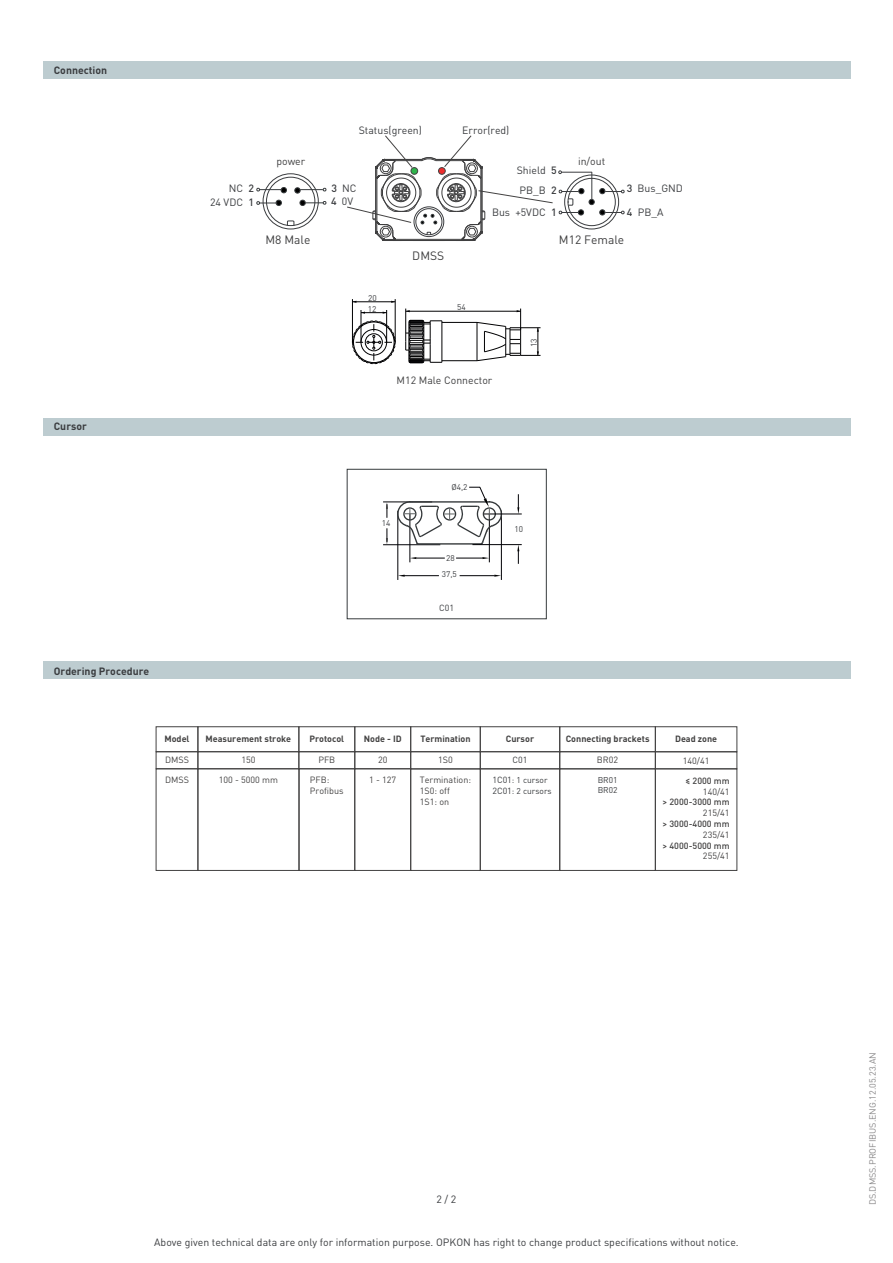
<style>
.page{position:relative;width:893px;height:1263px;background:#fff}
.page>*{position:absolute;margin:0;border:0;box-sizing:border-box;transform-origin:0 0}
.t1{font:12px "DIN Pro";color:#3e3e3f}
.t2{font:10.5px/13.8px "DIN Pro";color:#3a3c3f;text-align:right}
.t3{font:700 10.5px "DIN Pro";color:#3a3c3f}
.t4{font:10.5px "DIN Pro";color:#3e3e3f}
.t5{font:700 9px "DIN Pro";color:#434242}
.t6{font:9px/10.8px "DIN Pro";color:#434242}
.t7{font:500 9px "DIN Pro";color:#424141}
.t8{font:9px "DIN Pro";color:#8a898a}
.t9{font:9px "DIN Pro";color:#424141}
.t10{font:8.85px "DIN Pro";color:#3a3c3f}
.t11{font:8.4px/10.6px "DIN Pro";color:#3a3c3f}
.t12{font:8.25px/16.5px "DIN Pro";color:#3a3c3f;text-align:center}
.s1{font-weight:500}
.s2{font-size:8.85px}
</style>
<div class="page">
<div style="left:43px;top:662px;width:808px;height:17px;background:#bdccd0"></div>
<div style="left:43px;top:418px;width:808px;height:17px;background:#bdccd0"></div>
<div style="left:43px;top:61px;width:808px;height:17px;background:#bdccd0"></div>
<hr style="left:442px;top:360px;width:35px;height:1px;background:#000002">
<hr style="left:442px;top:322px;width:35px;height:1px;background:#000002">
<hr style="left:442px;top:321px;width:1px;height:41px;background:#000002">
<hr style="left:406px;top:311px;width:115px;height:1px;background:#000002">
<svg style="left:405px;top:309px;width:37px;height:55px"></svg>
<svg style="left:477px;top:309px;width:63px;height:52px"></svg>
<hr style="left:386px;top:310px;width:1px;height:32px;background:#000002">
<hr style="left:361px;top:310px;width:1px;height:32px;background:#000002">
<svg style="left:361px;top:312px;width:26px;height:2px"></svg>
<hr style="left:395px;top:299px;width:1px;height:43px;background:#000002">
<hr style="left:352px;top:299px;width:1px;height:43px;background:#000002">
<hr style="left:352px;top:301px;width:43px;height:1px;background:#000002">
<svg style="left:352px;top:321px;width:44px;height:43px"></svg>
<svg style="left:287px;top:220px;width:8px;height:4px"></svg>
<div style="left:263px;top:173px;width:56px;height:56px;border:1px solid #3a3c3f;border-radius:50%"></div>
<div style="left:266px;top:177px;width:49px;height:49px;border:1px solid #3a3c3f;border-radius:50%"></div>
<svg style="left:256px;top:187px;width:31px;height:6px"></svg>
<svg style="left:256px;top:200px;width:26px;height:6px"></svg>
<svg style="left:295px;top:188px;width:32px;height:5px"></svg>
<svg style="left:300px;top:200px;width:27px;height:6px"></svg>
<svg style="left:347px;top:135px;width:277px;height:106px"></svg>
<div style="left:438px;top:168px;width:7px;height:6px;background:#ee2d2d;border-radius:50%"></div>
<div style="left:438px;top:167px;width:7px;height:8px;border:1px solid #434242;border-radius:50%"></div>
<div style="left:411px;top:168px;width:7px;height:6px;background:#2eb34a;border-radius:50%"></div>
<div style="left:411px;top:167px;width:7px;height:8px;border:1px solid #434242;border-radius:50%"></div>
<hr style="left:383px;top:502px;width:49px;height:1px;background:#000005">
<hr style="left:383px;top:544px;width:57px;height:1px;background:#000005">
<hr style="left:410px;top:514px;width:1px;height:48px;background:#000005">
<hr style="left:489px;top:514px;width:1px;height:48px;background:#000005">
<hr style="left:398px;top:511px;width:1px;height:69px;background:#000005">
<hr style="left:501px;top:511px;width:1px;height:69px;background:#000005">
<hr style="left:404px;top:575px;width:35px;height:1px;background:#000005">
<hr style="left:484px;top:514px;width:38px;height:1px;background:#000005">
<hr style="left:472px;top:544px;width:50px;height:1px;background:#000005">
<hr style="left:460px;top:575px;width:35px;height:1px;background:#000005">
<div style="left:347px;top:469px;width:199px;height:150px;border:1px solid #373b3d"></div>
<svg style="left:398px;top:575px;width:7px;height:2px"></svg>
<svg style="left:410px;top:557px;width:35px;height:2px"></svg>
<svg style="left:386px;top:528px;width:2px;height:17px"></svg>
<svg style="left:386px;top:502px;width:2px;height:16px"></svg>
<svg style="left:456px;top:557px;width:33px;height:2px"></svg>
<svg style="left:517px;top:494px;width:2px;height:20px"></svg>
<svg style="left:517px;top:545px;width:2px;height:19px"></svg>
<svg style="left:494px;top:575px;width:7px;height:2px"></svg>
<svg style="left:396px;top:487px;width:106px;height:59px"></svg>
<div style="left:156px;top:726px;width:42px;height:26px;border:1px solid #434242"></div>
<div style="left:156px;top:769px;width:42px;height:101px;border:1px solid #434242"></div>
<div style="left:198px;top:726px;width:101px;height:26px;border:1px solid #434242"></div>
<div style="left:299px;top:726px;width:56px;height:26px;border:1px solid #434242"></div>
<div style="left:299px;top:769px;width:56px;height:101px;border:1px solid #434242"></div>
<div style="left:156px;top:751px;width:42px;height:18px;border:1px solid #434242"></div>
<div style="left:198px;top:751px;width:101px;height:18px;border:1px solid #434242"></div>
<div style="left:299px;top:751px;width:56px;height:18px;border:1px solid #434242"></div>
<div style="left:410px;top:726px;width:70px;height:26px;border:1px solid #434242"></div>
<div style="left:410px;top:751px;width:70px;height:18px;border:1px solid #434242"></div>
<div style="left:480px;top:726px;width:80px;height:26px;border:1px solid #434242"></div>
<div style="left:480px;top:769px;width:80px;height:101px;border:1px solid #434242"></div>
<div style="left:480px;top:751px;width:80px;height:18px;border:1px solid #434242"></div>
<div style="left:560px;top:726px;width:96px;height:26px;border:1px solid #434242"></div>
<div style="left:560px;top:751px;width:96px;height:18px;border:1px solid #434242"></div>
<div style="left:655px;top:726px;width:82px;height:26px;border:1px solid #434242"></div>
<div style="left:655px;top:752px;width:82px;height:17px;border:1px solid #434242"></div>
<div style="left:355px;top:726px;width:56px;height:26px;border:1px solid #434242"></div>
<div style="left:355px;top:769px;width:56px;height:101px;border:1px solid #434242"></div>
<div style="left:355px;top:751px;width:56px;height:18px;border:1px solid #434242"></div>
<p class="t3" style="left:54px;top:61px;width:55px">Connection</p>
<p class="t3" style="left:54px;top:418px;width:35px">Cursor</p>
<p class="t3" style="left:54px;top:662px;width:97px">Ordering Procedure</p>
<p class="t2" style="left:359px;top:122px;width:65px">Status(green)</p>
<p class="t2" style="left:462px;top:122px;width:49px">Error(red)</p>
<p class="t4" style="left:276px;top:153px;width:30px">power</p>
<p class="t4" style="left:578px;top:153px;width:29px">in/out</p>
<p class="t2" style="left:519px;top:182px;width:39px">PB_B <span class="s1">2</span></p>
<p class="t2" style="left:517px;top:162px;width:41px">Shield <span class="s1">5</span></p>
<p class="t2" style="left:492px;top:204px;width:66px">Bus +5VDC <span class="s1">1</span></p>
<p class="t2" style="left:210px;top:180px;width:45px">NC <span class="s1">2<br></span>24 VDC <span class="s1">1</span></p>
<p class="t2" style="left:331px;top:181px;width:27px;line-height:12.8px;text-align:left"><span class="s1">3</span> NC<br><span class="s1">4</span> 0V</p>
<p class="t2" style="left:627px;top:181px;width:57px"><span class="s1">3</span> Bus_GND</p>
<p class="t2" style="left:627px;top:204px;width:38px"><span class="s1">4</span> PB_A</p>
<p class="t1" style="left:265px;top:230px;width:47px">M8 Male</p>
<p class="t12" style="left:368px;top:289px;width:10px">20</p>
<p class="t12" style="left:368px;top:299px;width:10px">12</p>
<p class="t1" style="left:412px;top:246px;width:33px">DMSS</p>
<p class="t12" style="left:457px;top:298px;width:10px">54</p>
<p class="t4" style="left:397px;top:372px;width:97px">M12 Male Connector</p>
<p class="t1" style="left:559px;top:230px;width:67px">M12 Female</p>
<p class="t12" style="left:525px;top:347px;width:10px;rotate:-90deg">13</p>
<p class="t12" style="left:382px;top:514px;width:10px">14</p>
<p class="t12" style="left:451px;top:478px;width:18px">Ø4,2</p>
<p class="t12" style="left:442px;top:549px;width:17px">28<br>37,5</p>
<p class="t10" style="left:439px;top:601px;width:16px">C01</p>
<p class="t12" style="left:514px;top:519px;width:10px">10</p>
<p class="t5" style="left:164px;top:731px;width:27px">Model</p>
<p class="t5" style="left:206px;top:731px;width:87px">Measurement stroke</p>
<p class="t5" style="left:309px;top:731px;width:36px">Protocol</p>
<p class="t6" style="left:165px;top:774px;width:25px">DMSS</p>
<p class="t6" style="left:219px;top:773px;width:61px">100 - 5000 mm</p>
<p class="t6" style="left:310px;top:749px;width:27px;line-height:19.6px;text-indent:8px">PFB<br>PFB:</p>
<p class="t6" style="left:310px;top:784px;width:35px">Profibus</p>
<p class="t6" style="left:165px;top:754px;width:25px">DMSS</p>
<p class="t6" style="left:241px;top:754px;width:16px">150</p>
<p class="t5" style="left:364px;top:731px;width:39px">Node - ID</p>
<p class="t6" style="left:378px;top:754px;width:11px">20</p>
<p class="t6" style="left:369px;top:774px;width:29px">1 - 127</p>
<p class="t5" style="left:566px;top:731px;width:85px">Connecting brackets</p>
<p class="t6" style="left:597px;top:753px;width:23px">BR02</p>
<p class="t11" style="left:598px;top:774px;width:21px;line-height:10.1px">BR01<br>BR02</p>
<p class="t5" style="left:420px;top:731px;width:52px">Termination</p>
<p class="t5" style="left:506px;top:731px;width:30px">Cursor</p>
<p class="t6" style="left:438px;top:754px;width:16px">1S0</p>
<p class="t9" style="left:683px;top:753px;width:28px">140/41</p>
<p class="t7" style="left:686px;top:773px;width:46px">≤ 2000 mm</p>
<p class="t9" style="left:703px;top:784px;width:28px">140/41</p>
<p class="t7" style="left:663px;top:795px;width:69px">&gt; 2000-3000 mm</p>
<p class="t9" style="left:703px;top:806px;width:28px">215/41</p>
<p class="t7" style="left:663px;top:816px;width:69px">&gt; 3000-4000 mm</p>
<p class="t9" style="left:703px;top:827px;width:28px">235/41</p>
<p class="t7" style="left:663px;top:838px;width:69px">&gt; 4000-5000 mm</p>
<p class="t9" style="left:703px;top:849px;width:28px">255/41</p>
<p class="t5" style="left:675px;top:731px;width:44px">Dead zone</p>
<p class="t10" style="left:512px;top:753px;width:16px">C01</p>
<p class="t6" style="left:420px;top:773px;width:53px">Termination:<br>1S0: off<br>1S1: on</p>
<p class="t11" style="left:492px;top:774px;width:61px"><span class="s2">1C01</span>: 1 cursor<br><span class="s2">2C01</span>: 2 cursors</p>
<p class="t2" style="left:436px;top:1191px;width:21px">2 / 2</p>
<p class="t2" style="left:154px;top:1234px;width:586px">Above given technical data are only for information purpose. OPKON has right to change product specifications without notice.</p>
<p class="t8" style="left:866px;top:1205px;width:155px;rotate:-90deg">DS.DMSS.PROFIBUS.ENG.12.05.23.AN</p>
</div>
